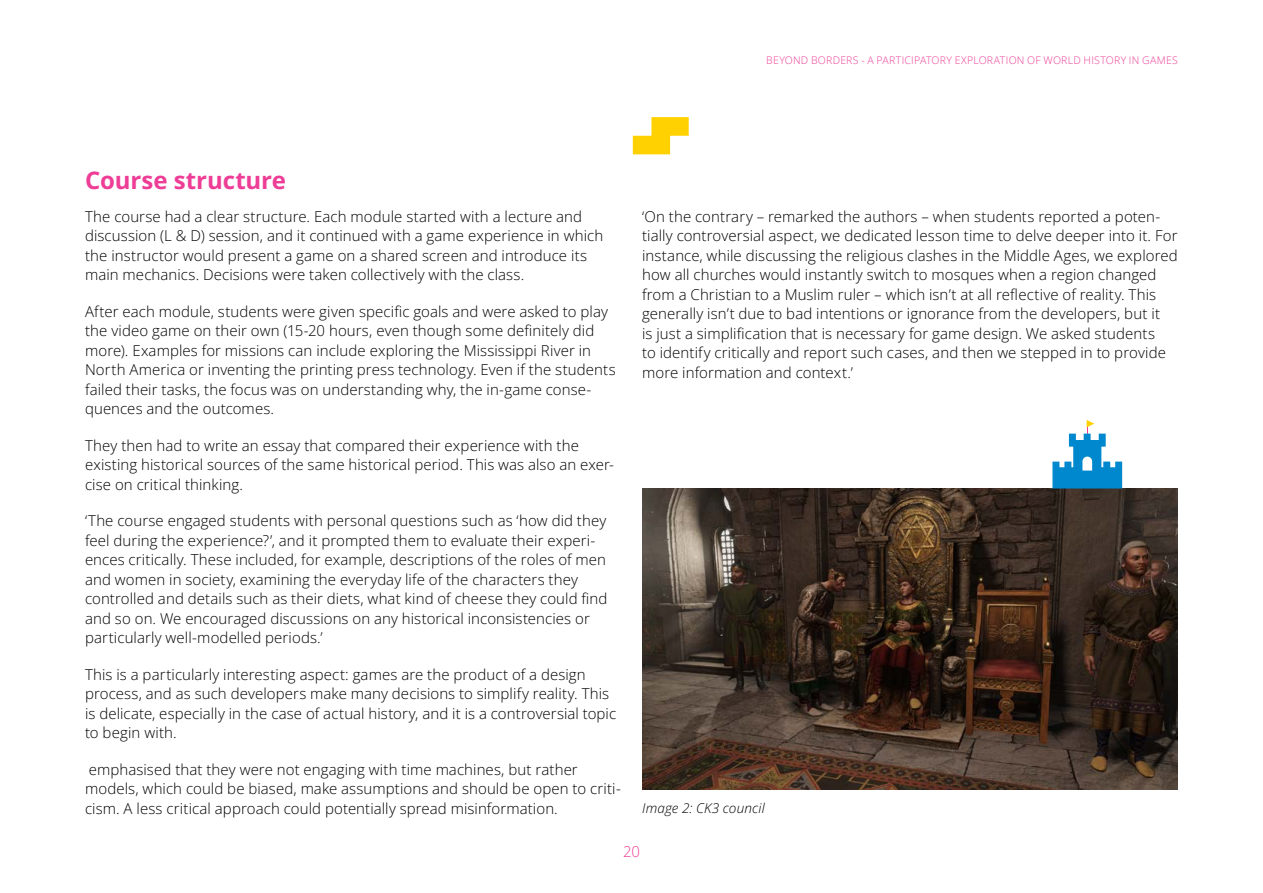
<style>
.page{position:relative;width:1263px;height:893px;background:#fff}
.page>*{position:absolute;margin:0;border:0;box-sizing:border-box;transform-origin:0 0}
.t1{font:24px "Open Sans";letter-spacing:-.005em;color:#ee3d96}
.t2{font:15px/19.5px "Open Sans";letter-spacing:.01em;color:#000}
.t3{font:15px "Open Sans";color:#ee3d96}
.t4{font:italic 13.5px "Open Sans";letter-spacing:.01em;color:#000}
.t5{font:10.5px "Open Sans";letter-spacing:.02em;color:#ee3d96}
</style>
<div class="page">
<img style="left:642px;top:488px;width:536px;height:302px">
<svg style="left:1052px;top:420px;width:70px;height:68px"></svg>
<svg style="left:633px;top:117px;width:56px;height:37px"></svg>
<p class="t5" style="left:766px;top:53px;width:413px">BEYOND BORDERS - A PARTICIPATORY EXPLORATION OF WORLD HISTORY IN GAMES</p>
<h1 class="t1" style="left:85px;top:164px;width:203px">Course structure</h1>
<p class="t2" style="left:85px;top:206px;width:520px">The course had a clear structure. Each module started with a lecture and discussion (L &amp; D) session, and it continued with a game experience in which the instructor would present a game on a shared screen and introduce its main mechanics. Decisions were taken collectively with the class.</p>
<p class="t2" style="left:85px;top:301px;width:532px">After each module, students were given specific goals and were asked to play the video game on their own (15-20 hours, even though some definitely did more). Examples for missions can include exploring the Mississippi River in North America or inventing the printing press technology. Even if the students failed their tasks, the focus was on understanding why, the in-game conse&shy;quences and the outcomes.</p>
<p class="t2" style="left:85px;top:435px;width:530px">They then had to write an essay that compared their experience with the existing historical sources of the same historical period. This was also an exer&shy;cise on critical thinking.</p>
<p class="t2" style="left:85px;top:511px;width:524px">‘The course engaged students with personal questions such as ‘how did they feel during the experience?’, and it prompted them to evaluate their experi&shy;ences critically. These included, for example, descriptions of the roles of men and women in society, examining the everyday life of the characters they controlled and details such as their diets, what kind of cheese they could find and so on. We encouraged discussions on any historical inconsistencies or particularly well-modelled periods.’</p>
<p class="t2" style="left:85px;top:664px;width:533px">This is a particularly interesting aspect: games are the product of a design process, and as such developers make many decisions to simplify reality. This is delicate, especially in the case of actual history, and it is a controversial topic to begin with.</p>
<p class="t2" style="left:85px;top:759px;width:537px">emphasised that they were not engaging with time machines, but rather models, which could be biased, make assumptions and should be open to criti&shy;cism. A less critical approach could potentially spread misinformation.</p>
<p class="t2" style="left:642px;top:206px;width:537px">‘On the contrary – remarked the authors – when students reported a poten&shy;tially controversial aspect, we dedicated lesson time to delve deeper into it. For instance, while discussing the religious clashes in the Middle Ages, we explored how all churches would instantly switch to mosques when a region changed from a Christian to a Muslim ruler – which isn’t at all reflective of reality. This generally isn’t due to bad intentions or ignorance from the developers, but it<br>is just a simplification that is necessary for game design. We asked students<br>to identify critically and report such cases, and then we stepped in to provide more information and context.’</p>
<p class="t4" style="left:642px;top:798px;width:124px">Image 2: CK3 council</p>
<p class="t3" style="left:623px;top:841px;width:18px">20</p>
</div>
